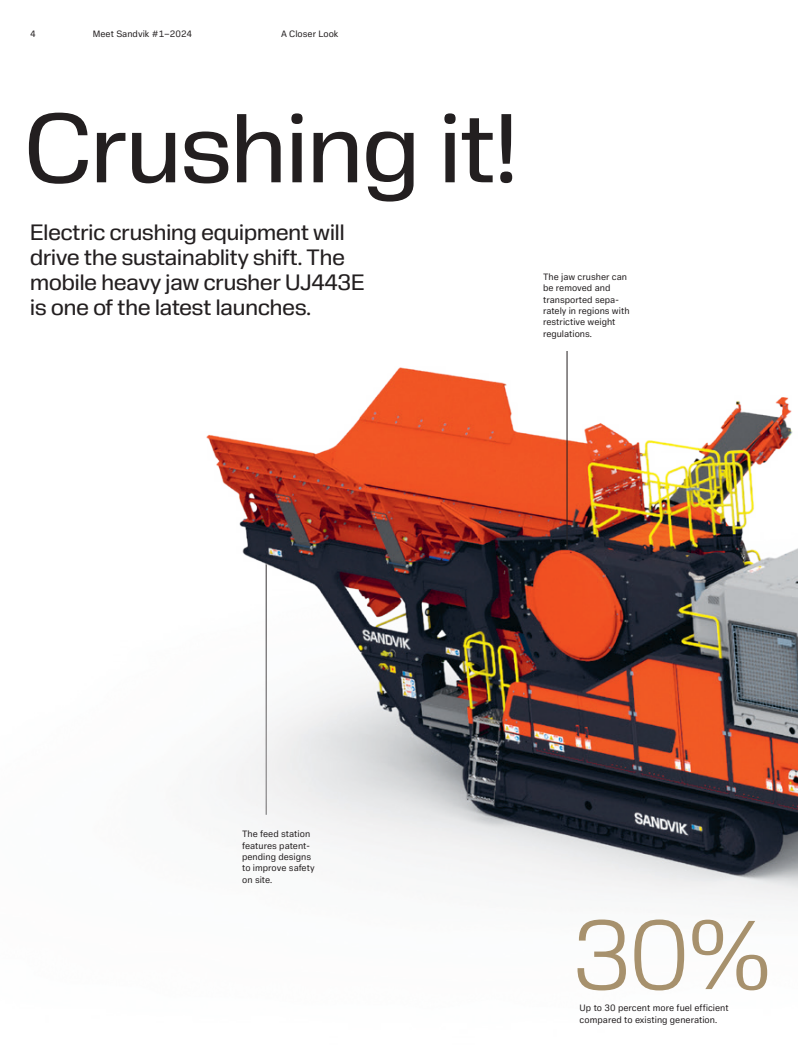
<style>
.page{position:relative;width:798px;height:1053px;background:#fff}
.page>*{position:absolute;margin:0;border:0;box-sizing:border-box;transform-origin:0 0}
.t1{font:98.75px "Sandvik Sans Headline";color:#231f20}
.t2{font:300 98.75px "Sandvik Sans Headline";color:#a7916d}
.Preamble{font:22.5px/25px "Sandvik Sans Headline";color:#231f20}
.t3{font:9.25px/11.4px "Sandvik Sans Text";color:#231f20}
</style>
<div class="page">
<img style="left:206px;top:351px;width:591px;height:553px">
<hr style="left:566px;top:351px;width:1px;height:199px;background:#231f20">
<p class="t3" style="left:30px;top:27px;width:7px">4</p>
<p class="t3" style="left:93px;top:27px;width:101px">Meet Sandvik #1–2024</p>
<p class="t3" style="left:281px;top:27px;width:59px">A Closer Look</p>
<p class="t1" style="left:25px;top:91px;width:494px">Crushing it!</p>
<p class="Preamble" style="left:30px;top:219px;width:335px">Electric crushing equipment will drive the sustainablity shift. The mobile heavy jaw crusher UJ443E is one of the latest launches.</p>
<p class="t3" style="left:543px;top:271px;width:88px">The jaw crusher can be removed and transported sepa&shy;rately in regions with restrictive weight regulations.</p>
<p class="t3" style="left:242px;top:828px;width:74px">The feed station features patent&shy;pending designs to improve safety on site.</p>
<p class="t2" style="left:573px;top:898px;width:199px">30%</p>
<p class="t3" style="left:579px;top:1002px;width:150px">Up to 30 percent more fuel efficient compared to existing generation.</p>
</div>
